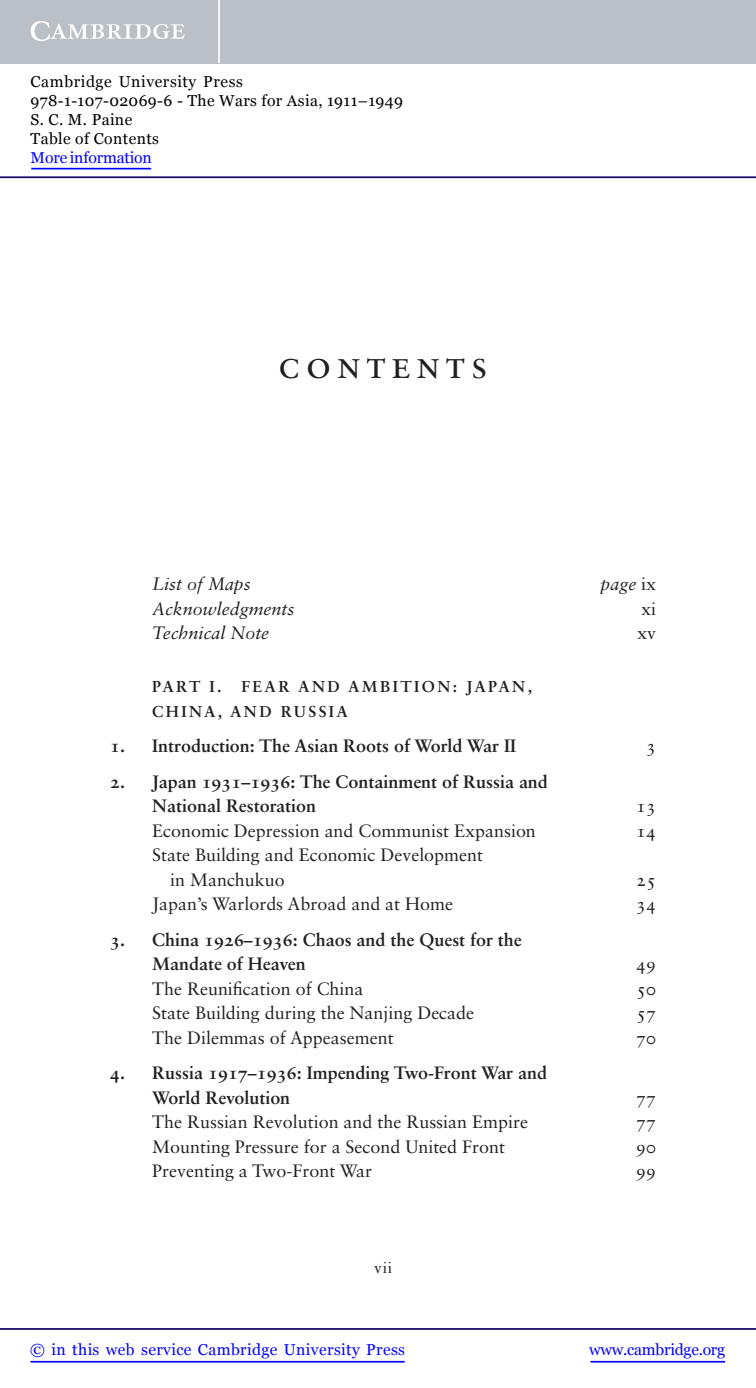
<style>
.page{position:relative;width:756px;height:1388px;background:#fff}
.page>*{position:absolute;margin:0;border:0;box-sizing:border-box;transform-origin:0 0}
.t1{font:38.5px "Sabon LT Std";letter-spacing:.15em;color:#231f20}
.t2{font:17.85px/24.5px "Sabon LT Std";color:#231f20}
.t3{font:700 17.85px/24.5px "Sabon LT Std";color:#231f20}
.t4{font:italic 17.85px "Sabon LT Std";color:#231f20}
.t5{font:15.75px/18.9px "Georgia";letter-spacing:.025em;color:#000}
.t6{font:700 15.75px/24.5px "Sabon LT Std";letter-spacing:.15em;color:#231f20}
.t7{font:15.75px "Georgia";letter-spacing:.025em;color:#00f}
.t8{font:15.75px "Georgia";letter-spacing:-.015em;color:#00f}
.t9{font:15.75px "Georgia";letter-spacing:-.01em;color:#00f}
.t10{font:15.75px "Sabon LT Std";color:#231f20}
.s1{font-style:normal}
</style>
<div class="page">
<hr style="left:591px;top:1361px;width:134px;height:1px;background:#00f">
<hr style="left:0;top:1328px;width:756px;height:2px;background:#150666">
<hr style="left:31px;top:1361px;width:374px;height:1px;background:#00f">
<div style="left:0;top:0;width:756px;height:63px;background:#bac0c6"></div>
<svg style="left:31px;top:21px;width:154px;height:20px"></svg>
<hr style="left:218px;top:0;width:2px;height:63px;background:#fff">
<hr style="left:0;top:176px;width:756px;height:2px;background:#150666">
<hr style="left:31px;top:168px;width:120px;height:1px;background:#00f">
<p class="t5" style="left:31px;top:73px;width:374px">Cambridge University Press<br>978-1-107-02069-6 - The Wars for Asia, 1911–1949<br>S. C. M. Paine<br>Table of Contents</p>
<p class="t9" style="left:31px;top:148px;width:123px">More information</p>
<h1 class="t1" style="left:279px;top:349px;width:211px">Contents</h1>
<p class="t4" style="left:152px;top:577px;width:100px">List of Maps</p>
<p class="t4" style="left:600px;top:577px;width:57px">page <span class="s1">ix</span></p>
<p class="t4" style="left:152px;top:601px;width:144px">Acknowledgments</p>
<p class="t2" style="left:641px;top:598px;width:16px">xi</p>
<p class="t4" style="left:152px;top:626px;width:119px">Technical Note</p>
<p class="t2" style="left:637px;top:622px;width:20px">xv</p>
<p class="t6" style="left:152px;top:676px;width:381px;text-indent:89px">FEAR AND AMBITION: JAPAN,<br>CHINA, AND RUSSIA</p>
<p class="t3" style="left:110px;top:735px;width:407px">1. Introduction: The Asian Roots of World War II</p>
<p class="t2" style="left:646px;top:735px;width:11px">3</p>
<p class="t3" style="left:152px;top:771px;width:397px;text-indent:-42px">2. Japan 1931–1936: The Containment of Russia and<br>National Restoration</p>
<p class="t6" style="left:152px;top:676px;width:71px">PART I.</p>
<p class="t2" style="left:636px;top:795px;width:21px">13</p>
<p class="t2" style="left:152px;top:820px;width:385px">Economic Depression and Communist Expansion</p>
<p class="t2" style="left:636px;top:820px;width:21px">14</p>
<p class="t2" style="left:170px;top:844px;width:314px;text-indent:-18px">State Building and Economic Development in Manchukuo</p>
<p class="t2" style="left:636px;top:869px;width:21px">25</p>
<p class="t2" style="left:152px;top:893px;width:302px">Japan’s Warlords Abroad and at Home</p>
<p class="t2" style="left:636px;top:893px;width:21px">34</p>
<p class="t3" style="left:152px;top:929px;width:371px;text-indent:-42px">3. China 1926–1936: Chaos and the Quest for the<br>Mandate of Heaven</p>
<p class="t2" style="left:636px;top:953px;width:21px">49</p>
<p class="t2" style="left:152px;top:978px;width:213px">The Reunification of China</p>
<p class="t2" style="left:636px;top:978px;width:21px">50</p>
<p class="t2" style="left:152px;top:1002px;width:323px">State Building during the Nanjing Decade</p>
<p class="t2" style="left:636px;top:1002px;width:21px">57</p>
<p class="t2" style="left:152px;top:1027px;width:243px">The Dilemmas of Appeasement</p>
<p class="t2" style="left:636px;top:1027px;width:21px">70</p>
<p class="t3" style="left:152px;top:1062px;width:396px;text-indent:-42px">4. Russia 1917–1936: Impending Two-Front War and<br>World Revolution</p>
<p class="t2" style="left:636px;top:1087px;width:21px">77</p>
<p class="t2" style="left:152px;top:1111px;width:377px">The Russian Revolution and the Russian Empire</p>
<p class="t2" style="left:636px;top:1111px;width:21px">77</p>
<p class="t2" style="left:152px;top:1136px;width:354px">Mounting Pressure for a Second United Front</p>
<p class="t2" style="left:636px;top:1136px;width:21px">90</p>
<p class="t2" style="left:152px;top:1160px;width:221px">Preventing a Two-Front War</p>
<p class="t2" style="left:636px;top:1160px;width:21px">99</p>
<p class="t10" style="left:374px;top:1261px;width:20px">vii</p>
<p class="t7" style="left:30px;top:1339px;width:376px">© in this web service Cambridge University Press</p>
<p class="t8" style="left:589px;top:1339px;width:137px">www.cambridge.org</p>
</div>
